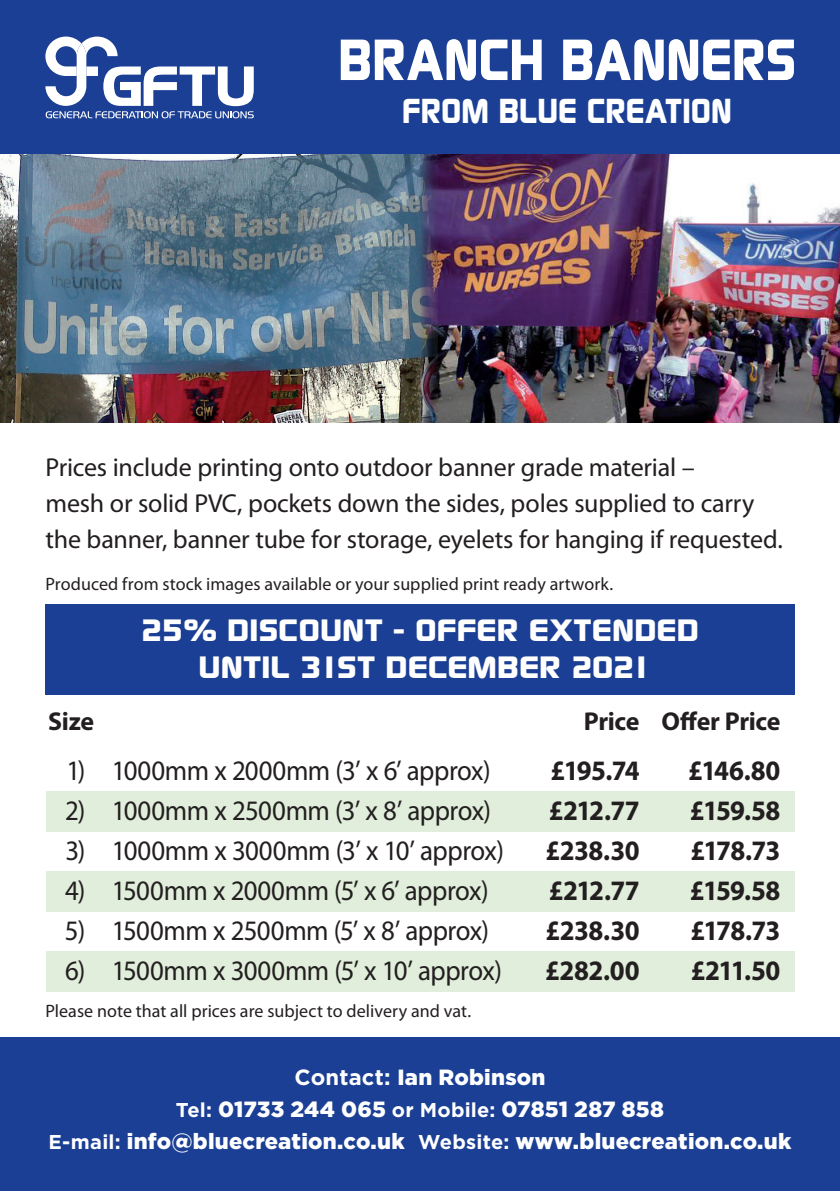
<style>
.page{position:relative;width:840px;height:1191px;background:#fff}
.page>*{position:absolute;margin:0;border:0;box-sizing:border-box;transform-origin:0 0}
.t1{font:700 56px "Digital";color:#fff}
.t2{font:700 33.6px "Digital";color:#fff}
.t3{font:700 30px/37px "Digital";color:#fff;text-align:center;scale:1.2 1}
.t4{font:28.2px "Myriad Pro";letter-spacing:-.02em;color:#231f20;scale:.95 1}
.t5{font:700 28.2px "Myriad Pro";letter-spacing:-.025em;color:#231f20;scale:.95 1}
.t6{font:26px/36px "Myriad Pro";letter-spacing:-.005em;color:#231f20}
.t7{font:700 25.8px "Myriad Pro";letter-spacing:-.015em;color:#231f20}
.t8{font:900 22px/32px "Gotham";letter-spacing:.01em;color:#fff;text-align:center}
.t9{font:18px "Myriad Pro";letter-spacing:.005em;color:#231f20}
.s1{font-weight:700}
.s2{font-weight:700;font-size:20px}
</style>
<div class="page">
<img style="left:437px;top:153px;width:402px;height:270px">
<img style="left:0;top:153px;width:437px;height:270px">
<div style="left:0;top:0;width:839px;height:153px;background:#1b3f94"></div>
<div style="left:0;top:1037px;width:839px;height:154px;background:#1b3f94"></div>
<div style="left:46px;top:791px;width:748px;height:40px;background:#e0eedb"></div>
<div style="left:46px;top:871px;width:748px;height:40px;background:#e0eedb"></div>
<div style="left:46px;top:951px;width:748px;height:40px;background:#e0eedb"></div>
<svg style="left:45px;top:37px;width:209px;height:81px"></svg>
<div style="left:45px;top:604px;width:749px;height:90px;background:#1b3f94"></div>
<h1 class="t1" style="left:338px;top:28px;width:459px">BRANCH BANNERS</h1>
<p class="t2" style="left:402px;top:92px;width:331px">FROM BLUE CREATION</p>
<p class="t6" style="left:45px;top:451px;width:738px">Prices include printing onto outdoor banner grade material –<br>mesh or solid PVC, pockets down the sides, poles supplied to carry the banner, banner tube for storage, eyelets for hanging if requested.</p>
<p class="t9" style="left:45px;top:576px;width:569px">Produced from stock images available or your supplied print ready artwork.</p>
<p class="t3" style="left:141px;top:612px;width:466px">25% DISCOUNT - OFFER EXTENDED<br>UNTIL 31ST DECEMBER 2021</p>
<p class="t7" style="left:48px;top:706px;width:47px">Size</p>
<p class="t7" style="left:583px;top:706px;width:198px">Price Offer Price</p>
<p class="t4" style="left:66px;top:759px;width:448px">1) 1000mm x 2000mm (3’ x 6’ approx)</p>
<p class="t5" style="left:550px;top:753px;width:95px">£195.74</p>
<p class="t5" style="left:687px;top:753px;width:98px">£146.80</p>
<p class="t4" style="left:65px;top:799px;width:450px">2) 1000mm x 2500mm (3’ x 8’ approx)</p>
<p class="t5" style="left:548px;top:793px;width:97px">£212.77</p>
<p class="t5" style="left:689px;top:793px;width:97px">£159.58</p>
<p class="t4" style="left:65px;top:839px;width:463px">3) 1000mm x 3000mm (3’ x 10’ approx)</p>
<p class="t5" style="left:545px;top:833px;width:101px">£238.30</p>
<p class="t5" style="left:690px;top:833px;width:96px">£178.73</p>
<p class="t4" style="left:65px;top:879px;width:447px">4) 1500mm x 2000mm (5’ x 6’ approx)</p>
<p class="t5" style="left:548px;top:873px;width:97px">£212.77</p>
<p class="t5" style="left:689px;top:873px;width:97px">£159.58</p>
<p class="t4" style="left:65px;top:919px;width:448px">5) 1500mm x 2500mm (5’ x 8’ approx)</p>
<p class="t5" style="left:545px;top:913px;width:101px">£238.30</p>
<p class="t5" style="left:690px;top:913px;width:96px">£178.73</p>
<p class="t4" style="left:65px;top:959px;width:461px">6) 1500mm x 3000mm (5’ x 10’ approx)</p>
<p class="t5" style="left:545px;top:953px;width:101px">£282.00</p>
<p class="t5" style="left:690px;top:953px;width:96px">£211.50</p>
<p class="t9" style="left:45px;top:1004px;width:427px">Please note that all prices are subject to delivery and vat.</p>
<p class="t8" style="left:48px;top:1062px;width:744px"><span class="s1">Contact:</span> Ian Robinson<br><span class="s2">Tel:</span> 01733 244 065 <span class="s2">or Mobile:</span> 07851 287 858<br><span class="s2">E-mail:</span> info@bluecreation.co.uk <span class="s2">Website:</span> www.bluecreation.co.uk</p>
</div>
